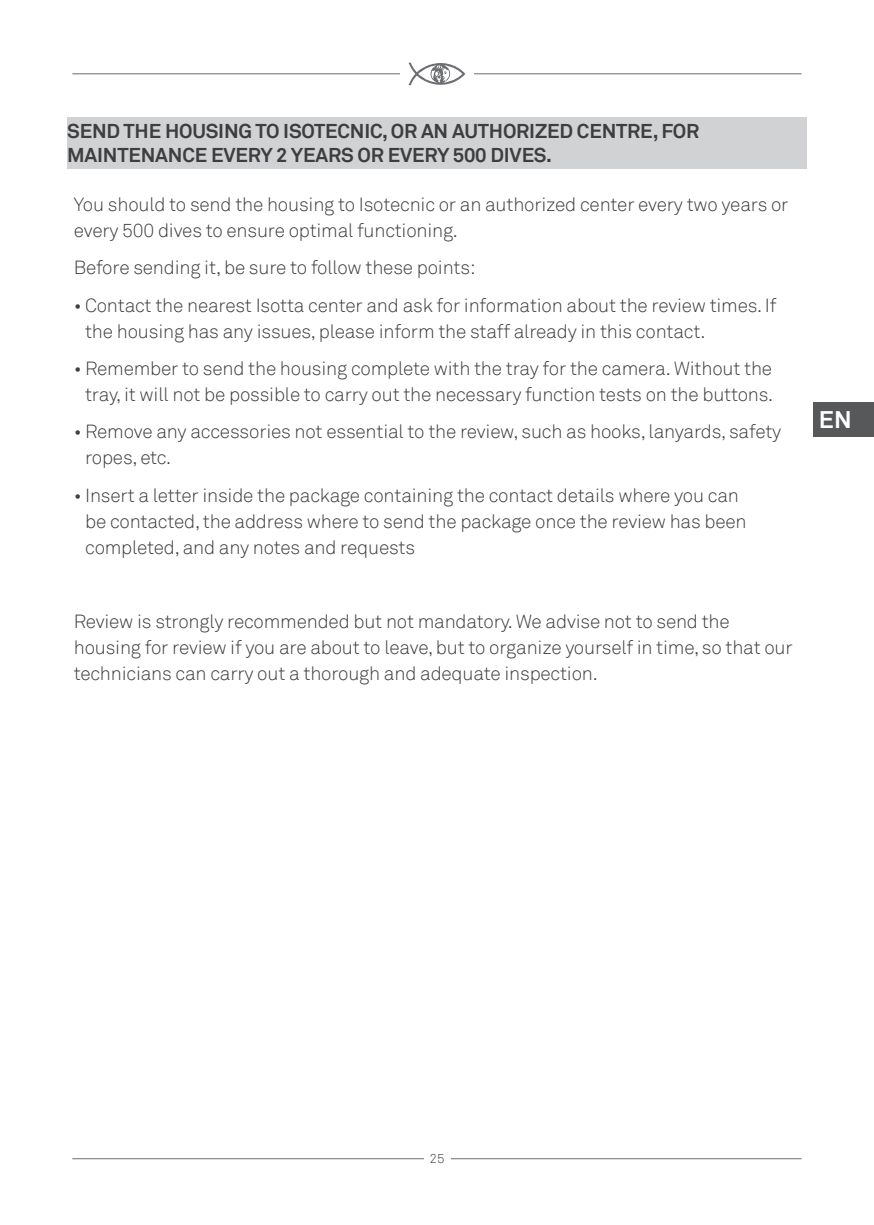
<style>
.page{position:relative;width:874px;height:1225px;background:#fff}
.page>*{position:absolute;margin:0;border:0;box-sizing:border-box;transform-origin:0 0}
.t1{font:700 24px "Akkurat";color:#fff}
.TESTO{font:700 20px/24px "Akkurat";letter-spacing:-.01em;color:#3e3e3f}
.TESTO-2{font:300 19px/26px "Akkurat";letter-spacing:-.01em;color:#3e3e3f}
.t2{font:300 13px "Akkurat";color:#3e3e3f}
</style>
<div class="page">
<div style="left:812px;top:403px;width:61px;height:34px;background:#57585a"></div>
<hr style="left:72px;top:73px;width:729px;height:1px;background:#6c6d70">
<div style="left:400px;top:52px;width:73px;height:44px;background:#fff"></div>
<svg style="left:408px;top:62px;width:57px;height:24px"></svg>
<hr style="left:72px;top:1158px;width:729px;height:1px;background:#6c6d70">
<div style="left:424px;top:1154px;width:26px;height:9px;background:#fff"></div>
<div style="left:67px;top:118px;width:739px;height:51px;background:#d1d2d4"></div>
<p class="TESTO" style="left:67px;top:119px;width:633px">SEND THE HOUSING TO ISOTECNIC, OR AN AUTHORIZED CENTRE, FOR<br>MAINTENANCE EVERY 2 YEARS OR EVERY 500 DIVES.</p>
<p class="TESTO-2" style="left:74px;top:192px;width:716px">You should to send the housing to Isotecnic or an authorized center every two years or every 500 dives to ensure optimal functioning.</p>
<p class="TESTO-2" style="left:74px;top:255px;width:403px">Before sending it, be sure to follow these points:</p>
<p class="TESTO-2" style="left:85px;top:292px;width:692px;text-indent:-11px">• Contact the nearest Isotta center and ask for information about the review times. If the housing has any issues, please inform the staff already in this contact.</p>
<p class="TESTO-2" style="left:74px;top:356px;width:700px;text-align:center">• Remember to send the housing complete with the tray for the camera. Without the tray, it will not be possible to carry out the necessary function tests on the buttons.</p>
<p class="TESTO-2" style="left:85px;top:419px;width:697px;text-indent:-11px">• Remove any accessories not essential to the review, such as hooks, lanyards, safety ropes, etc.</p>
<p class="TESTO-2" style="left:85px;top:482px;width:662px;text-indent:-11px">• Insert a letter inside the package containing the contact details where you can be contacted, the address where to send the package once the review has been completed, and any notes and requests</p>
<p class="TESTO-2" style="left:74px;top:609px;width:720px">Review is strongly recommended but not mandatory. We advise not to send the housing for review if you are about to leave, but to organize yourself in time, so that our technicians can carry out a thorough and adequate inspection.</p>
<p class="t1" style="left:818px;top:405px;width:34px">EN</p>
<p class="t2" style="left:429px;top:1151px;width:16px">25</p>
</div>
